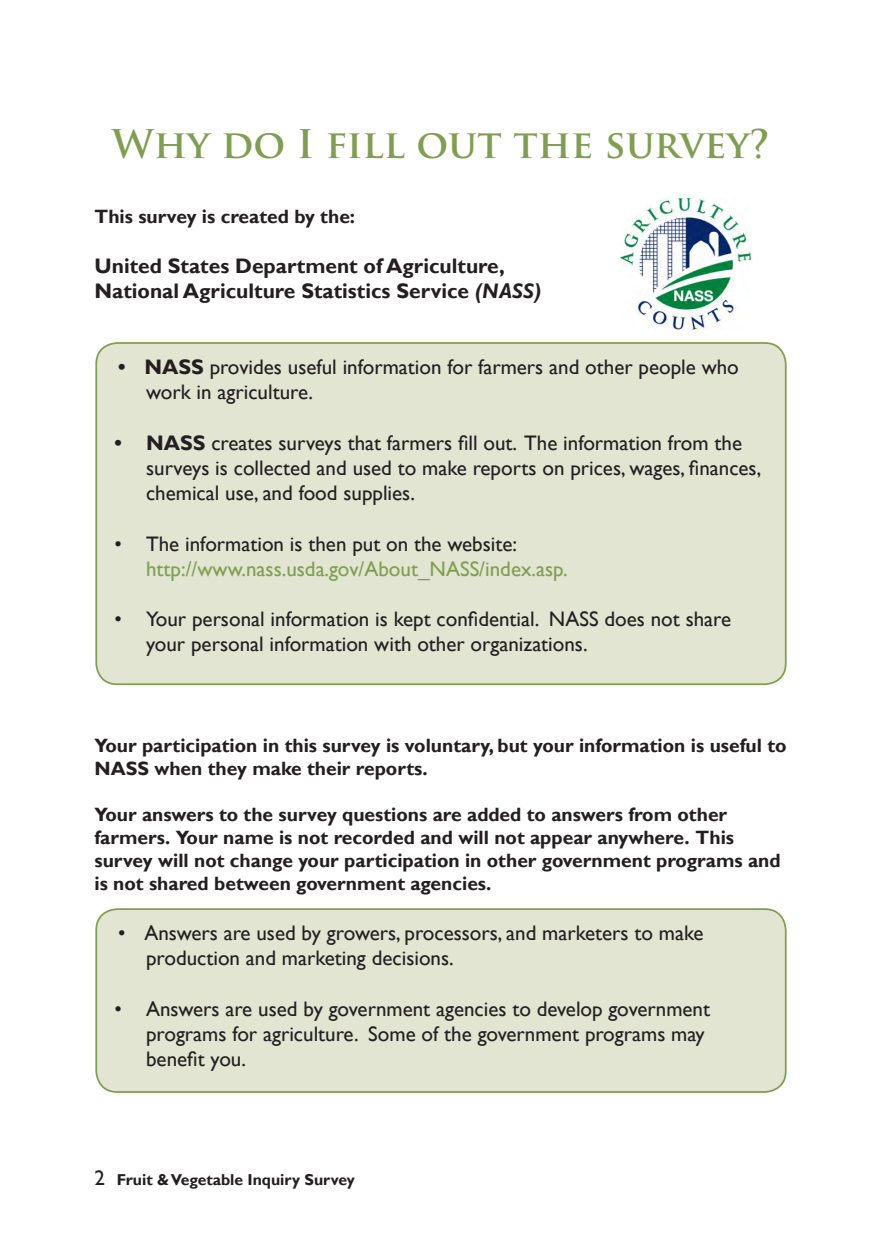
<style>
.page{position:relative;width:882px;height:1260px;background:#fff}
.page>*{position:absolute;margin:0;border:0;box-sizing:border-box;transform-origin:0 0}
.t1{font:700 38.5px "Trajan Pro";color:#809e4f}
.t2{font:21px/25.2px "Gill Sans";color:#231f20}
.t3{font:21px/25.2px "Gill Sans";color:#809e4f}
.t4{font:700 21px "Gill Sans";color:#231f20}
.t5{font:700 19.25px/23.1px "Gill Sans";color:#231f20}
.t6{font:700 15.75px "Gill Sans";color:#231f20}
.s1{font-style:italic}
.s2{font-weight:700}
.s3{color:#231f20}
.s4{font-weight:400;font-size:21px}
</style>
<div class="page">
<div style="left:96px;top:909px;width:690px;height:183px;background:#e1e5d2;border-radius:21px"></div>
<div style="left:95px;top:908px;width:692px;height:185px;border:2px solid #809e4f;border-radius:21px"></div>
<div style="left:96px;top:343px;width:690px;height:341px;background:#e1e5d2;border-radius:21px"></div>
<div style="left:95px;top:342px;width:692px;height:343px;border:2px solid #809e4f;border-radius:21px"></div>
<img style="left:620px;top:198px;width:130px;height:132px">
<p class="t1" style="left:112px;top:120px;width:660px">Why do I fill out the survey?</p>
<p class="t5" style="left:94px;top:205px;width:262px">This survey is created by the:</p>
<p class="t4" style="left:94px;top:253px;width:412px">United States Department of Agriculture,</p>
<p class="t4" style="left:94px;top:279px;width:448px">National Agriculture Statistics Service <span class="s1">(NASS)</span></p>
<p class="t2" style="left:146px;top:355px;width:594px;text-indent:-28px"><span class="s2">• NASS</span> provides useful information for farmers and other people who work in agriculture.</p>
<p class="t2" style="left:146px;top:430px;width:617px;text-indent:-32px"><span class="s2">• NASS</span> creates surveys that farmers fill out. The information from the surveys is collected and used to make reports on prices, wages, finances, chemical use, and food supplies.</p>
<p class="t3" style="left:146px;top:531px;width:423px;text-indent:-32px"><span class="s3">• The information is then put on the website: </span>http://www.nass.usda.gov/About_NASS/index.asp.</p>
<p class="t2" style="left:146px;top:607px;width:586px;text-indent:-32px">• Your personal information is kept confidential. NASS does not share your personal information with other organizations.</p>
<p class="t5" style="left:94px;top:734px;width:694px">Your participation in this survey is voluntary, but your information is useful to<br>NASS when they make their reports.</p>
<p class="t5" style="left:94px;top:804px;width:688px">Your answers to the survey questions are added to answers from other farmers. Your name is not recorded and will not appear anywhere. This survey will not change your participation in other government programs and is not shared between government agencies.</p>
<p class="t2" style="left:146px;top:921px;width:559px;text-indent:-28px">• Answers are used by growers, processors, and marketers to make production and marketing decisions.</p>
<p class="t2" style="left:146px;top:997px;width:565px;text-indent:-32px">• Answers are used by government agencies to develop government programs for agriculture. Some of the government programs may benefit you.</p>
<p class="t6" style="left:94px;top:1170px;width:262px"><span class="s4">2</span> Fruit &amp; Vegetable Inquiry Survey</p>
</div>
